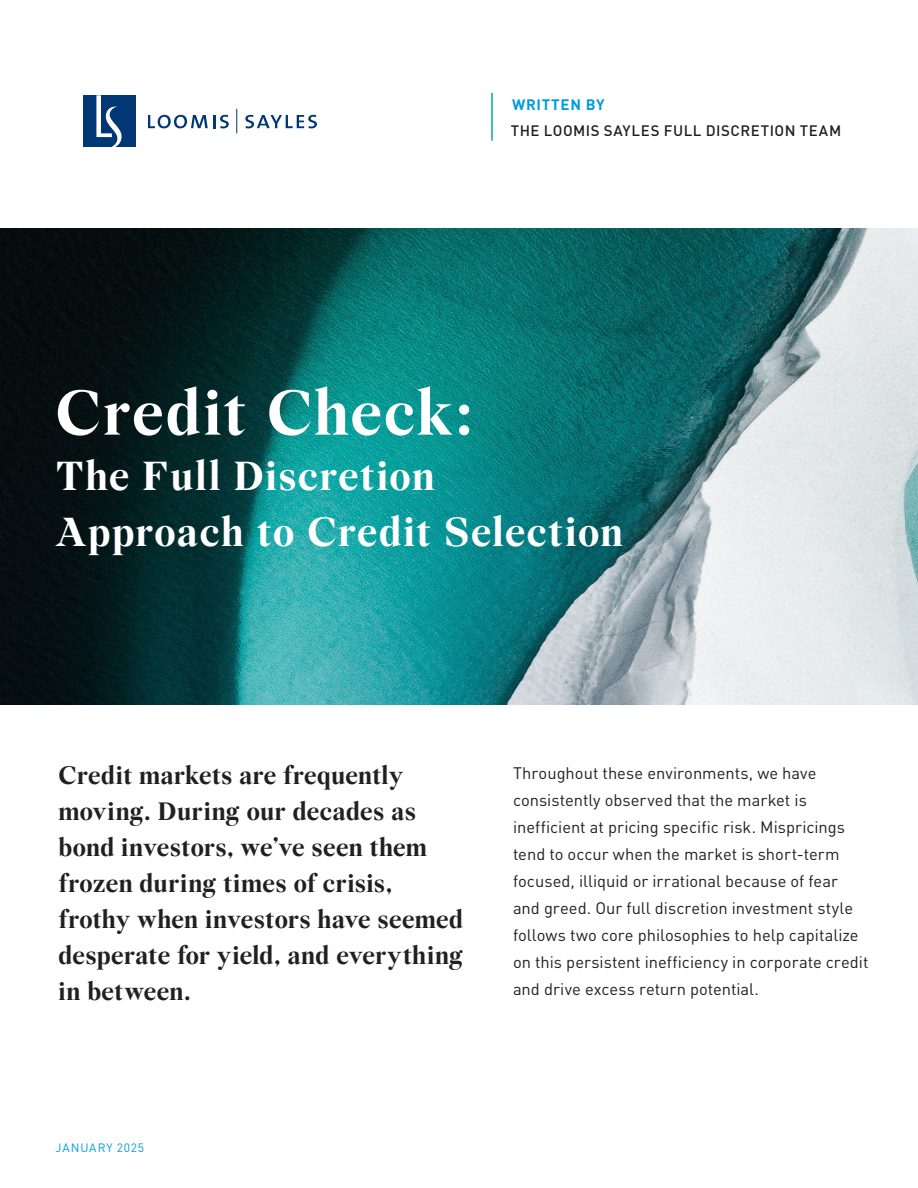
<style>
.page{position:relative;width:918px;height:1188px;background:#fff}
.page>*{position:absolute;margin:0;border:0;box-sizing:border-box;transform-origin:0 0}
.t1{font:700 67.5px "Wremena";letter-spacing:.02em;color:#fff}
.t2{font:700 43.5px/55.5px "Wremena";letter-spacing:.03em;color:#fff}
.Intro_Paragraph{font:700 27px/36px "Wremena";letter-spacing:.005em;color:#231f20}
.Body_Copy{font:16.5px/27px "DINOT";color:#231f20}
.Intro_Paragraph-2{font:500 15px/25.5px "DINOT";letter-spacing:.04em;color:#231f20}
.t3{font:12px "DINOT";letter-spacing:.07em;color:#009cde}
.s1{font-weight:700;color:#009cde}
</style>
<div class="page">
<img style="left:0;top:228px;width:918px;height:477px">
<div style="left:83px;top:95px;width:52px;height:52px;background:#013775"></div>
<svg style="left:96px;top:95px;width:26px;height:52px"></svg>
<svg style="left:148px;top:115px;width:81px;height:13px"></svg>
<svg style="left:245px;top:115px;width:72px;height:13px"></svg>
<svg style="left:236px;top:109px;width:1px;height:24px"></svg>
<hr style="left:491px;top:93px;width:2px;height:48px;background:#00aca0">
<p class="Intro_Paragraph-2" style="left:511px;top:92px;width:332px"><span class="s1">WRITTEN BY<br></span>THE LOOMIS SAYLES FULL DISCRETION TEAM</p>
<p class="t1" style="left:56px;top:374px;width:421px">Credit Check:</p>
<p class="t2" style="left:56px;top:449px;width:569px">The Full Discretion<br>Approach to Credit Selection</p>
<p class="Intro_Paragraph" style="left:58px;top:758px;width:406px">Credit markets are frequently moving. During our decades as bond investors, we’ve seen them frozen during times of crisis, frothy when investors have seemed desperate for yield, and everything in between.</p>
<p class="Body_Copy" style="left:513px;top:759px;width:357px">Throughout these environments, we have consistently observed that the market is inefficient at pricing specific risk. Mispricings tend to occur when the market is short-term focused, illiquid or irrational because of fear and greed. Our full discretion investment style follows two core philosophies to help capitalize on this persistent inefficiency in corporate credit and drive excess return potential.</p>
<p class="t3" style="left:56px;top:1140px;width:90px">JANUARY 2025</p>
</div>
